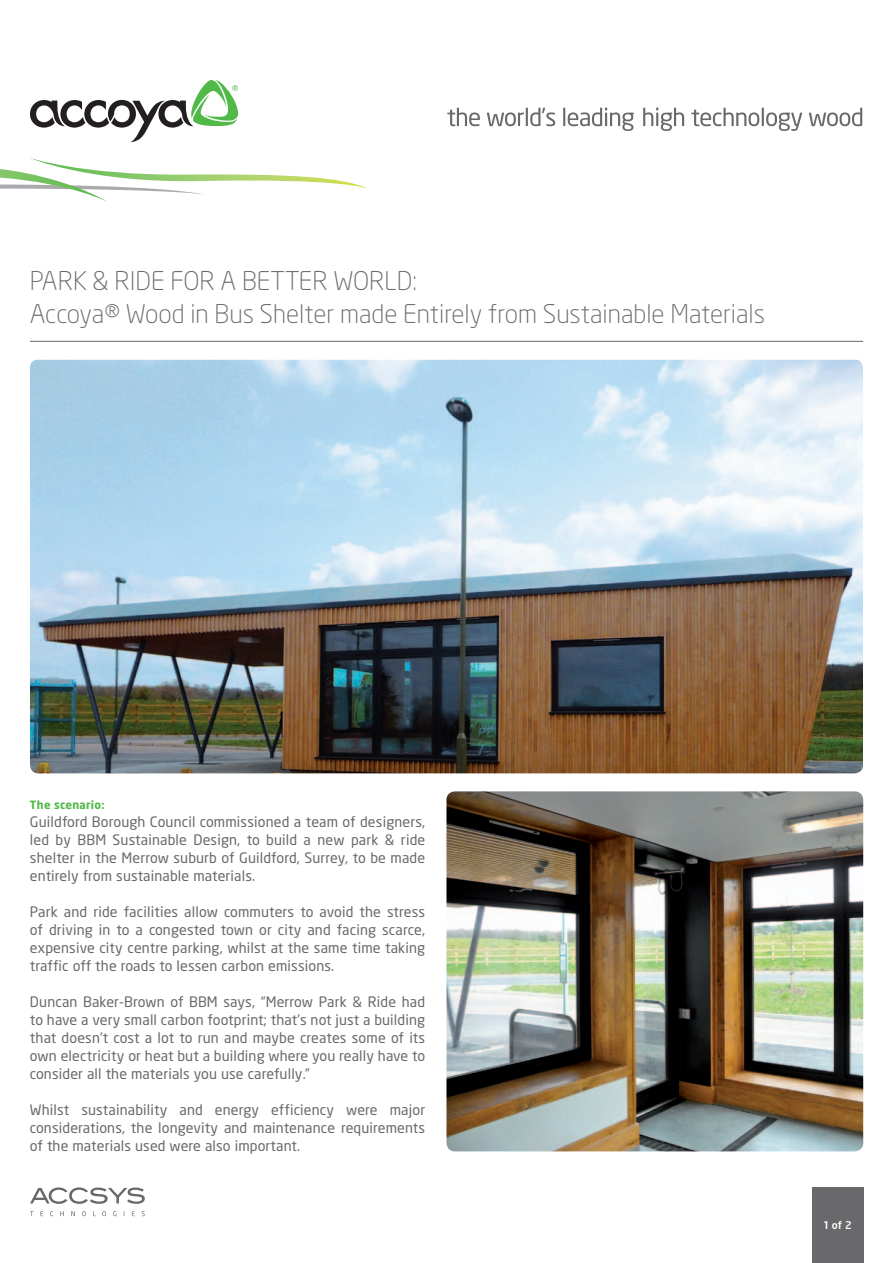
<style>
.page{position:relative;width:893px;height:1263px;background:#fff}
.page>*{position:absolute;margin:0;border:0;box-sizing:border-box;transform-origin:0 0}
.t1{font:300 25.5px/33px "Neo Sans";color:#69696c}
.t2{font:14.25px/18px "Neo Sans";letter-spacing:.01em;color:#69696c;text-align:justify}
.t3{font:700 11.25px "Neo Sans";letter-spacing:.025em;color:#51b948}
.t4{font:500 10.5px "Neo Sans";color:#fff}
</style>
<div class="page">
<img style="left:30px;top:360px;width:833px;height:413px">
<hr style="left:30px;top:341px;width:833px;height:1px;background:#69696c">
<svg style="left:0;top:158px;width:367px;height:44px"></svg>
<svg style="left:30px;top:80px;width:208px;height:62px"></svg>
<svg style="left:447px;top:108px;width:187px;height:23px"></svg>
<svg style="left:643px;top:108px;width:219px;height:23px"></svg>
<div style="left:812px;top:1187px;width:51px;height:76px;background:#69696c"></div>
<svg style="left:30px;top:1187px;width:115px;height:29px"></svg>
<img style="left:446px;top:791px;width:417px;height:360px">
<h1 class="t1" style="left:30px;top:264px;width:736px">PARK &amp; RIDE FOR A BETTER WORLD:<br>Accoya® Wood in Bus Shelter made Entirely from Sustainable Materials</h1>
<p class="t3" style="left:30px;top:798px;width:76px">The scenario:</p>
<p class="t2" style="left:30px;top:813px;width:397px">Guildford Borough Council commissioned a team of designers, led by BBM Sustainable Design, to build a new park &amp; ride shelter in the Merrow suburb of Guildford, Surrey, to be made entirely from sustainable materials.</p>
<p class="t2" style="left:30px;top:903px;width:397px">Park and ride facilities allow commuters to avoid the stress of driving in to a congested town or city and facing scarce, expensive city centre parking, whilst at the same time taking traffic off the roads to lessen carbon emissions.</p>
<p class="t2" style="left:30px;top:993px;width:397px">Duncan Baker-Brown of BBM says, “Merrow Park &amp; Ride had to have a very small carbon footprint; that’s not just a building that doesn’t cost a lot to run and maybe creates some of its own electricity or heat but a building where you really have to consider all the materials you use carefully.”</p>
<p class="t2" style="left:30px;top:1101px;width:397px">Whilst sustainability and energy efficiency were major considerations, the longevity and maintenance requirements of the materials used were also important.</p>
<p class="t4" style="left:823px;top:1219px;width:30px">1 of 2</p>
</div>
